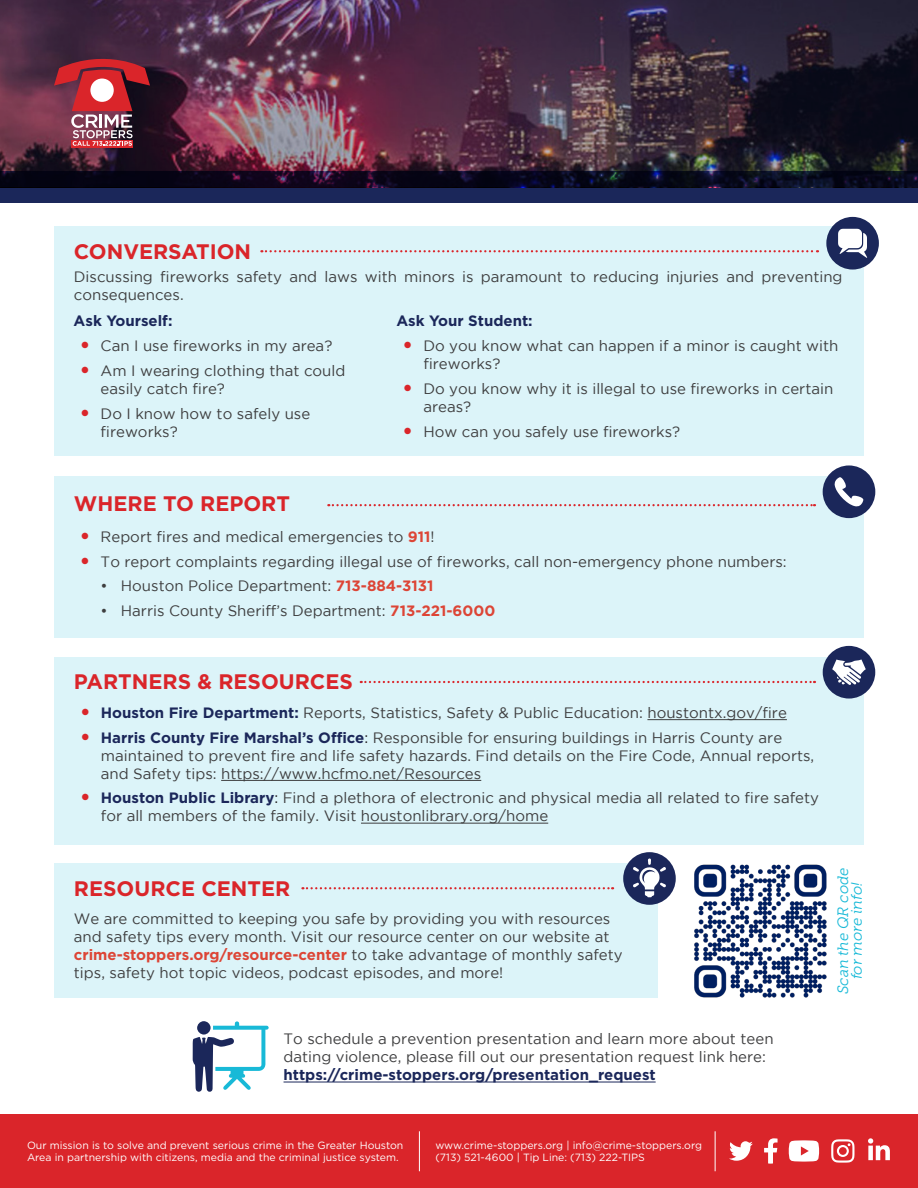
<style>
.page{position:relative;width:918px;height:1188px;background:#fff}
.page>*{position:absolute;margin:0;border:0;box-sizing:border-box;transform-origin:0 0}
.t1{font:700 21px "Gotham";color:#da252a}
.t2{font:15px/18px "Gotham";color:#3e3e3f}
.t3{font:700 15px "Gotham";color:#1b275a}
.t4{font:italic 15px/13.5px "Museo Slab 300";letter-spacing:-.005em;color:#18b9d7;text-align:center}
.t5{font:10.5px/12.6px "Gotham";color:#fff}
.s1{font-weight:700;color:#dd4536}
.s2{font-weight:700;color:#1b275a}
.s3{color:#231f20}
</style>
<div class="page">
<div style="left:54px;top:477px;width:810px;height:161px;background:#dcf4f9"></div>
<div style="left:823px;top:465px;width:52px;height:53px;background:#1b275a;border-radius:50%"></div>
<svg style="left:834px;top:477px;width:30px;height:30px"></svg>
<svg style="left:328px;top:504px;width:487px;height:2px"></svg>
<div style="left:54px;top:657px;width:810px;height:187px;background:#dcf4f9"></div>
<div style="left:54px;top:863px;width:603px;height:135px;background:#dcf4f9"></div>
<div style="left:823px;top:646px;width:52px;height:53px;background:#1b275a;border-radius:50%"></div>
<svg style="left:832px;top:659px;width:34px;height:26px"></svg>
<div style="left:623px;top:852px;width:53px;height:53px;background:#1b275a;border-radius:50%"></div>
<hr style="left:647px;top:719px;width:140px;height:1px;background:#3e3e3f">
<hr style="left:221px;top:780px;width:260px;height:1px;background:#3e3e3f">
<hr style="left:361px;top:823px;width:187px;height:1px;background:#3e3e3f">
<svg style="left:361px;top:681px;width:454px;height:2px"></svg>
<svg style="left:302px;top:887px;width:311px;height:2px"></svg>
<img style="left:0;top:0;width:918px;height:171px">
<div style="left:71px;top:140px;width:62px;height:7px;background:#da252a"></div>
<svg style="left:54px;top:47px;width:96px;height:99px"></svg>
<svg style="left:0;top:171px;width:918px;height:32px"></svg>
<div style="left:0;top:1115px;width:918px;height:73px;background:#da252a"></div>
<hr style="left:419px;top:1131px;width:1px;height:40px;background:#fff">
<hr style="left:715px;top:1131px;width:1px;height:40px;background:#fff">
<svg style="left:831px;top:1139px;width:24px;height:24px"></svg>
<svg style="left:729px;top:1141px;width:24px;height:20px"></svg>
<svg style="left:789px;top:1140px;width:30px;height:22px"></svg>
<svg style="left:868px;top:1138px;width:22px;height:22px"></svg>
<svg style="left:764px;top:1138px;width:14px;height:26px"></svg>
<hr style="left:284px;top:1082px;width:372px;height:1px;background:#1b275a">
<svg style="left:193px;top:1021px;width:76px;height:71px"></svg>
<div style="left:197px;top:1021px;width:14px;height:14px;background:#1b275a;border-radius:50%"></div>
<div style="left:54px;top:226px;width:810px;height:230px;background:#dcf4f9"></div>
<div style="left:826px;top:217px;width:53px;height:53px;background:#1b275a;border-radius:50%"></div>
<svg style="left:261px;top:250px;width:557px;height:2px"></svg>
<svg style="left:838px;top:229px;width:29px;height:29px"></svg>
<img style="left:694px;top:864px;width:133px;height:134px">
<svg style="left:633px;top:858px;width:33px;height:39px"></svg>
<p class="t1" style="left:74px;top:239px;width:179px">CONVERSATION</p>
<p class="t2" style="left:74px;top:267px;width:770px">Discussing fireworks safety and laws with minors is paramount to reducing injuries and preventing consequences.</p>
<p class="t3" style="left:74px;top:312px;width:100px">Ask Yourself:</p>
<p class="t2" style="left:101px;top:337px;width:233px">Can I use fireworks in my area?</p>
<p class="t2" style="left:101px;top:361px;width:246px">Am I wearing clothing that could easily catch fire?</p>
<p class="t2" style="left:101px;top:404px;width:211px">Do I know how to safely use fireworks?</p>
<p class="t3" style="left:396px;top:312px;width:138px">Ask Your Student:</p>
<p class="t2" style="left:423px;top:337px;width:417px">Do you know what can happen if a minor is caught with fireworks?</p>
<p class="t2" style="left:423px;top:379px;width:411px">Do you know why it is illegal to use fireworks in certain areas?</p>
<p class="t2" style="left:423px;top:422px;width:258px">How can you safely use fireworks?</p>
<p class="t1" style="left:74px;top:492px;width:218px">WHERE TO REPORT</p>
<p class="t2" style="left:101px;top:527px;width:335px">Report fires and medical emergencies to <span class="s1">911</span>!</p>
<p class="t2" style="left:101px;top:552px;width:688px">To report complaints regarding illegal use of fireworks, call non-emergency phone numbers:</p>
<p class="t2" style="left:101px;top:577px;width:334px">• Houston Police Department: <span class="s1">713-884-3131</span></p>
<p class="t2" style="left:101px;top:602px;width:396px">• Harris County Sheriff’s Department: <span class="s1">713-221-6000</span></p>
<p class="t1" style="left:74px;top:670px;width:281px">PARTNERS &amp; RESOURCES</p>
<p class="t2" style="left:101px;top:703px;width:688px"><span class="s2">Houston Fire Department:</span> Reports, Statistics, Safety &amp; Public Education: houstontx.gov/fire</p>
<p class="t2" style="left:101px;top:728px;width:715px"><span class="s2">Harris County Fire Marshal’s Office</span><span class="s3">:</span> Responsible for ensuring buildings in Harris County are maintained to prevent fire and life safety hazards. Find details on the Fire Code, Annual reports, and Safety tips: https://www.hcfmo.net/Resources</p>
<p class="t2" style="left:101px;top:789px;width:720px"><span class="s2">Houston Public Library</span><span class="s3">:</span> Find a plethora of electronic and physical media all related to fire safety for all members of the family. Visit houstonlibrary.org/home</p>
<p class="t1" style="left:74px;top:876px;width:218px">RESOURCE CENTER</p>
<p class="t2" style="left:74px;top:910px;width:550px">We are committed to keeping you safe by providing you with resources and safety tips every month. Visit our resource center on our website at <span class="s1">crime-stoppers.org/resource-center</span> to take advantage of monthly safety tips, safety hot topic videos, podcast episodes, and more!</p>
<p class="t2" style="left:284px;top:1029px;width:492px">To schedule a prevention presentation and learn more about teen dating violence, please fill out our presentation request link here: <span class="s2">https://crime-stoppers.org/presentation_request</span></p>
<p class="t4" style="left:836px;top:994px;width:128px;rotate:-90deg">Scan the QR code for more info!</p>
<p class="t5" style="left:27px;top:1139px;width:378px">Our mission is to solve and prevent serious crime in the Greater Houston<br>Area in partnership with citizens, media and the criminal justice system.</p>
<p class="t5" style="left:435px;top:1139px;width:268px">www.crime-stoppers.org | info@crime-stoppers.org</p>
<p class="t5" style="left:435px;top:1151px;width:211px">(713) 521-4600 | Tip Line: (713) 222-TIPS</p>
</div>
